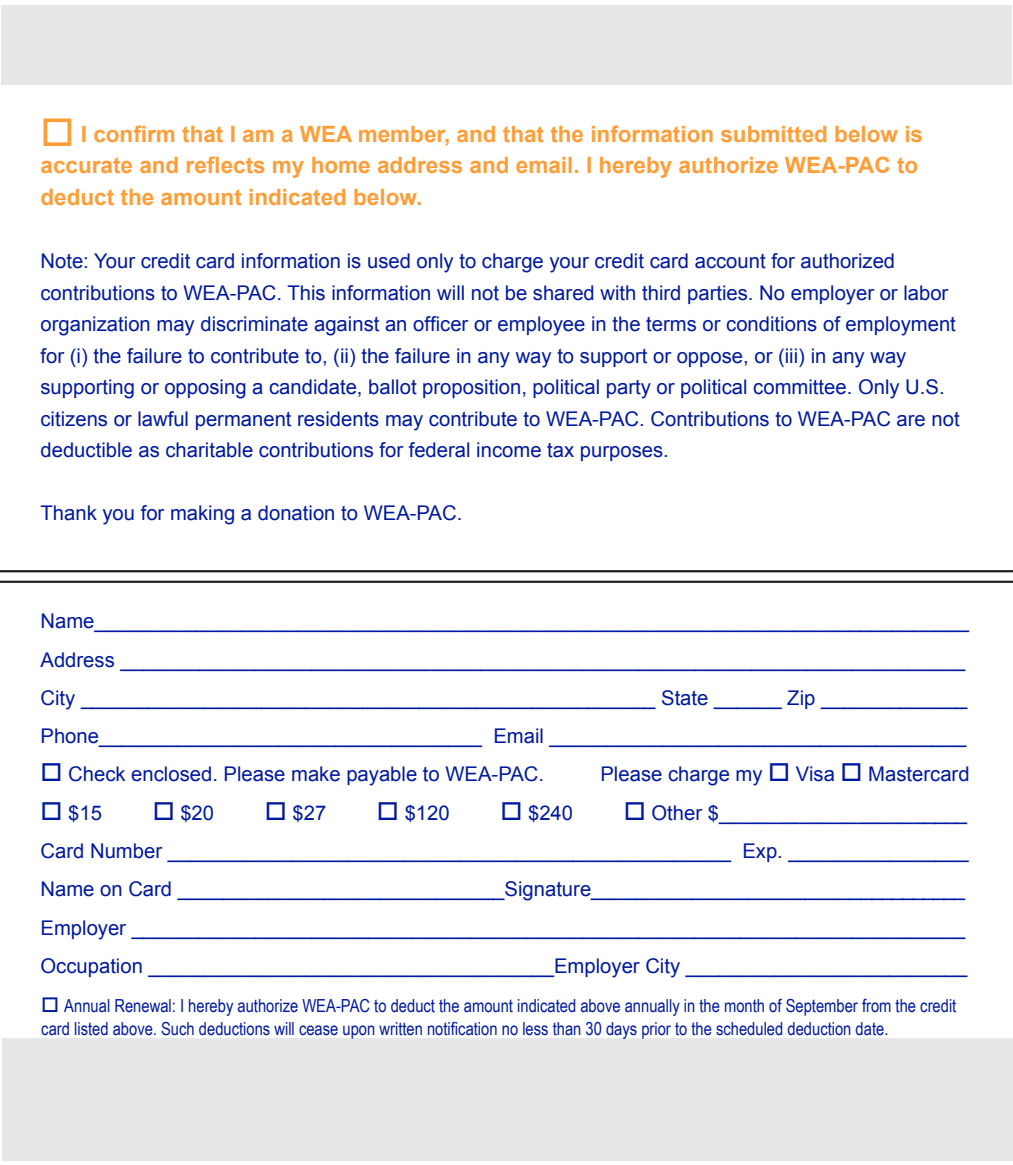
<style>
.page{position:relative;width:1013px;height:1165px;background:#fff}
.page>*{position:absolute;margin:0;border:0;box-sizing:border-box;transform-origin:0 0}
.t1{font:700 22.5px/31.5px "Arial";color:#ff9e38}
.t2{font:20.25px/38.2px "Arial";color:#00199f}
.t3{font:18px/22.5px "Arial Narrow";color:#00199f}
</style>
<div class="page">
<hr style="left:0;top:570px;width:1012px;height:2px;background:#231f20">
<div style="left:1px;top:5px;width:1010px;height:79px;background:#e6e7e9"></div>
<hr style="left:0;top:580px;width:1012px;height:3px;background:#231f20">
<div style="left:2px;top:1038px;width:1010px;height:122px;background:#e6e7e9"></div>
<p class="t1" style="left:40px;top:119px;width:884px">□ I confirm that I am a WEA member, and that the information submitted below is accurate and reflects my home address and email. I hereby authorize WEA-PAC to deduct the amount indicated below.</p>
<p class="t2" style="left:40px;top:245px;width:920px;line-height:31.5px">Note: Your credit card information is used only to charge your credit card account for authorized contributions to WEA-PAC. This information will not be shared with third parties. No employer or labor organization may discriminate against an officer or employee in the terms or conditions of employment for (i) the failure to contribute to, (ii) the failure in any way to support or oppose, or (iii) in any way supporting or opposing a candidate, ballot proposition, political party or political committee. Only U.S. citizens or lawful permanent residents may contribute to WEA-PAC. Contributions to WEA-PAC are not deductible as charitable contributions for federal income tax purposes.</p>
<p class="t2" style="left:40px;top:494px;width:423px">Thank you for making a donation to WEA-PAC.</p>
<p class="t2" style="left:40px;top:602px;width:930px">Name______________________________________________________________________________ Address ___________________________________________________________________________ City ___________________________________________________ State ______ Zip _____________ Phone__________________________________ Email _____________________________________</p>
<p class="t2" style="left:40px;top:755px;width:505px">□ Check enclosed. Please make payable to WEA-PAC.</p>
<p class="t2" style="left:600px;top:755px;width:370px">Please charge my □ Visa □ Mastercard</p>
<p class="t2" style="left:40px;top:793px;width:63px">□ $15</p>
<p class="t2" style="left:153px;top:793px;width:63px">□ $20</p>
<p class="t2" style="left:265px;top:793px;width:63px">□ $27</p>
<p class="t2" style="left:377px;top:793px;width:74px">□ $120</p>
<p class="t2" style="left:500px;top:793px;width:74px">□ $240</p>
<p class="t2" style="left:41px;top:793px;width:929px;text-indent:583px">□ Other $______________________ Card Number __________________________________________________ Exp. ________________ Name on Card _____________________________Signature__________________________________ Employer __________________________________________________________________________ Occupation ____________________________________Employer City _________________________</p>
<p class="t3" style="left:41px;top:993px;width:916px">□ Annual Renewal: I hereby authorize WEA-PAC to deduct the amount indicated above annually in the month of September from the credit card listed above. Such deductions will cease upon written notification no less than 30 days prior to the scheduled deduction date.</p>
</div>
